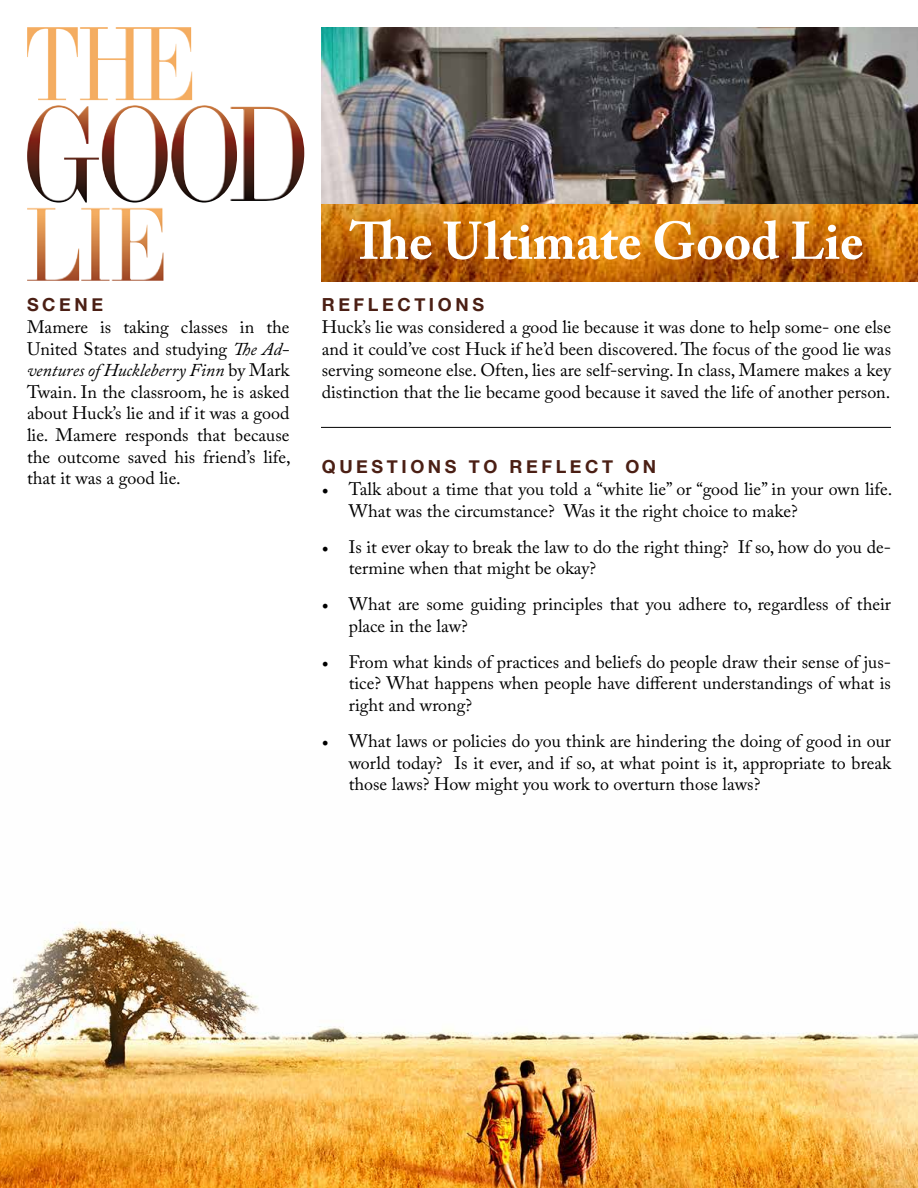
<style>
.page{position:relative;width:918px;height:1188px;background:#fff}
.page>*{position:absolute;margin:0;border:0;box-sizing:border-box;transform-origin:0 0}
.t1{font:700 52.5px "Adobe Caslon Pro";color:#fff}
.t2{font:18px/21.6px "Adobe Caslon Pro";color:#000;text-align:justify}
.t3{font:700 18px "Helvetica Neue";letter-spacing:.2em;color:#4b1f14}
.s1{font-style:italic}
.s2{font-family:"Minion Pro"}
</style>
<div class="page">
<img style="left:0;top:922px;width:918px;height:266px">
<img style="left:321px;top:27px;width:597px;height:254px">
<hr style="left:321px;top:427px;width:570px;height:1px;background:#000">
<img style="left:27px;top:27px;width:277px;height:254px">
<p class="t3" style="left:27px;top:291px;width:78px">SCENE</p>
<p class="t2" style="left:27px;top:316px;width:265px">Mamere is taking classes in the United States and studying <span class="s1">The Ad&shy;ventures of Huckleberry Finn</span> by Mark Twain. In the classroom, he is asked about Huck’s lie and if it was a good lie. Mamere responds that because the outcome saved his friend’s life, that it was a good lie.</p>
<h1 class="t1" style="left:350px;top:210px;width:515px">The Ultimate Good Lie</h1>
<p class="t3" style="left:322px;top:291px;width:164px">REFLECTIONS</p>
<p class="t2" style="left:322px;top:316px;width:571px">Huck’s lie was considered a good lie because it was done to help some- one else and it could’ve cost Huck if he’d been discovered. The focus of the good lie was serving someone else. Often, lies are self-serving. In class, Mamere makes a key distinction that the lie became good because it saved the life of another person.</p>
<p class="t3" style="left:322px;top:453px;width:336px">QUESTIONS TO REFLECT ON</p>
<p class="t2" style="left:349px;top:478px;width:545px;text-indent:-27px"><span class="s2">•</span> Talk about a time that you told a “white lie” or “good lie” in your own life.<br>What was the circumstance? Was it the right choice to make?</p>
<p class="t2" style="left:349px;top:535px;width:544px;text-indent:-27px"><span class="s2">•</span> Is it ever okay to break the law to do the right thing? If so, how do you de&shy;termine when that might be okay?</p>
<p class="t2" style="left:349px;top:593px;width:544px;text-indent:-27px"><span class="s2">•</span> What are some guiding principles that you adhere to, regardless of their place in the law?</p>
<p class="t2" style="left:349px;top:651px;width:544px;text-indent:-27px"><span class="s2">•</span> From what kinds of practices and beliefs do people draw their sense of jus&shy;tice? What happens when people have different understandings of what is right and wrong?</p>
<p class="t2" style="left:349px;top:730px;width:544px;text-indent:-27px"><span class="s2">•</span> What laws or policies do you think are hindering the doing of good in our world today? Is it ever, and if so, at what point is it, appropriate to break those laws? How might you work to overturn those laws?</p>
</div>
